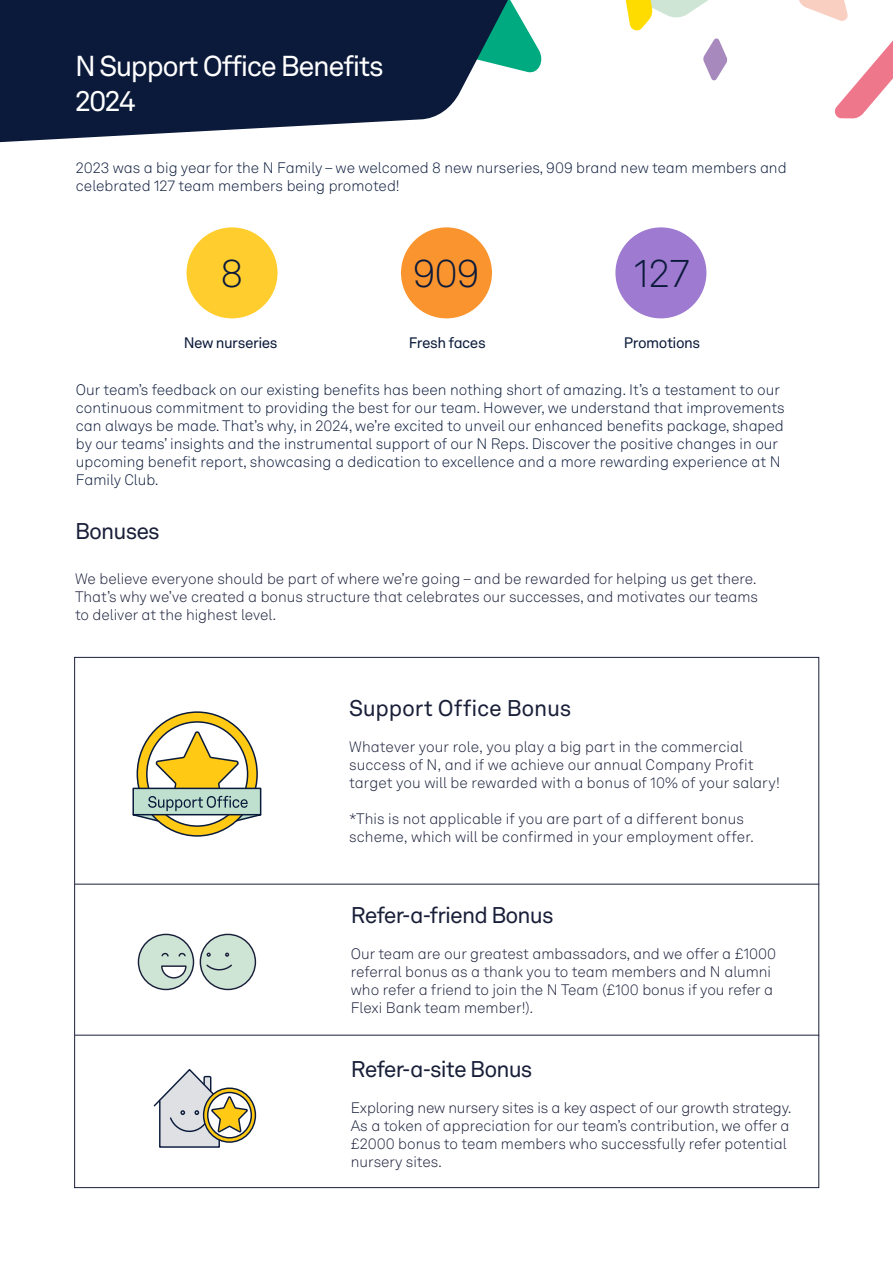
<style>
.page{position:relative;width:893px;height:1263px;background:#fff}
.page>*{position:absolute;margin:0;border:0;box-sizing:border-box;transform-origin:0 0}
.t1{font:300 39px "NNFC Akkurat";letter-spacing:-.015em;color:#0b1a3b}
.t2{font:28.5px/34.2px "NNFC Akkurat";letter-spacing:-.05em;color:#fff}
.t3{font:22.5px "NNFC Akkurat";letter-spacing:-.04em;color:#1a1f39}
.t4{font:22.5px "NNFC Akkurat";letter-spacing:-.01em;color:#1a1f39}
.t5{font:300 15px/18px "NNFC Akkurat";color:#1a1f39}
.t6{font:300 15px/18px "NNFC Akkurat";color:#0b1a3b}
.t7{font:15px "NNFC Akkurat";letter-spacing:-.035em;color:#0b1a3b}
</style>
<div class="page">
<svg style="left:799px;top:0;width:94px;height:118px"></svg>
<svg style="left:703px;top:38px;width:24px;height:43px"></svg>
<svg style="left:0;top:0;width:542px;height:143px;fill:#0b1a3b"></svg>
<svg style="left:625px;top:0;width:83px;height:31px"></svg>
<hr style="left:75px;top:1035px;width:744px;height:1px;background:#1a1f3a">
<hr style="left:75px;top:884px;width:744px;height:1px;background:#1a1f3a">
<div style="left:615px;top:227px;width:91px;height:91px;background:#9e7ad1;border-radius:50%"></div>
<div style="left:187px;top:227px;width:91px;height:91px;background:#ffce2e;border-radius:50%"></div>
<div style="left:401px;top:227px;width:91px;height:91px;background:#fa942e;border-radius:50%"></div>
<svg style="left:137px;top:712px;width:120px;height:124px"></svg>
<svg style="left:147px;top:722px;width:101px;height:104px"></svg>
<svg style="left:132px;top:730px;width:130px;height:97px"></svg>
<div style="left:200px;top:934px;width:55px;height:55px;background:#cee5d5;border-radius:50%"></div>
<div style="left:200px;top:934px;width:56px;height:56px;border:1px solid #1a1f3a;border-radius:50%"></div>
<svg style="left:207px;top:952px;width:4px;height:5px"></svg>
<svg style="left:225px;top:952px;width:4px;height:5px"></svg>
<svg style="left:206px;top:964px;width:26px;height:7px"></svg>
<div style="left:138px;top:934px;width:55px;height:55px;background:#cee5d5;border-radius:50%"></div>
<div style="left:138px;top:934px;width:56px;height:56px;border:1px solid #1a1f3a;border-radius:50%"></div>
<svg style="left:161px;top:953px;width:25px;height:4px"></svg>
<svg style="left:161px;top:965px;width:26px;height:14px"></svg>
<div style="left:159px;top:1099px;width:61px;height:49px;background:#dee0e3;border:1px solid #0a1a3b"></div>
<svg style="left:204px;top:1088px;width:51px;height:54px"></svg>
<svg style="left:208px;top:1092px;width:43px;height:46px"></svg>
<div style="left:207px;top:1092px;width:45px;height:46px;border:1px solid #0a1a3b;border-radius:50%"></div>
<svg style="left:153px;top:1069px;width:96px;height:65px"></svg>
<h2 class="t2" style="left:75px;top:48px;width:310px">N Support Office Benefits<br>2024</h2>
<p class="t6" style="left:76px;top:158px;width:712px">2023 was a big year for the N Family – we welcomed 8 new nurseries, 909 brand new team members and celebrated 127 team members being promoted!</p>
<h1 class="t1" style="left:220px;top:246px;width:24px">8</h1>
<h1 class="t1" style="left:413px;top:246px;width:68px">909</h1>
<h1 class="t1" style="left:635px;top:246px;width:56px">127</h1>
<p class="t7" style="left:184px;top:331px;width:95px">New nurseries</p>
<p class="t7" style="left:409px;top:331px;width:78px">Fresh faces</p>
<p class="t7" style="left:624px;top:331px;width:78px">Promotions</p>
<p class="t6" style="left:76px;top:381px;width:710px">Our team’s feedback on our existing benefits has been nothing short of amazing. It’s a testament to our continuous commitment to providing the best for our team. However, we understand that improvements can always be made. That’s why, in 2024, we’re excited to unveil our enhanced benefits package, shaped by our teams’ insights and the instrumental support of our N Reps. Discover the positive changes in our upcoming benefit report, showcasing a dedication to excellence and a more rewarding experience at N Family Club.</p>
<h3 class="t3" style="left:75px;top:515px;width:86px">Bonuses</h3>
<p class="t5" style="left:75px;top:570px;width:685px;text-align:justify">We believe everyone should be part of where we’re going – and be rewarded for helping us get there.<br>That’s why we’ve created a bonus structure that celebrates our successes, and motivates our teams to deliver at the highest level.</p>
<h3 class="t4" style="left:349px;top:691px;width:224px">Support Office Bonus</h3>
<p class="t5" style="left:349px;top:737px;width:432px">Whatever your role, you play a big part in the commercial success of N, and if we achieve our annual Company Profit target you will be rewarded with a bonus of 10% of your salary!</p>
<p class="t5" style="left:349px;top:809px;width:406px">*This is not applicable if you are part of a different bonus scheme, which will be confirmed in your employment offer.</p>
<h3 class="t3" style="left:351px;top:898px;width:204px">Refer-a-friend Bonus</h3>
<p class="t5" style="left:351px;top:944px;width:427px">Our team are our greatest ambassadors, and we offer a £1000 referral bonus as a thank you to team members and N alumni who refer a friend to join the N Team (£100 bonus if you refer a Flexi Bank team member!).</p>
<h3 class="t3" style="left:351px;top:1052px;width:183px">Refer-a-site Bonus</h3>
<p class="t5" style="left:351px;top:1098px;width:442px">Exploring new nursery sites is a key aspect of our growth strategy.<br>As a token of appreciation for our team’s contribution, we offer a £2000 bonus to team members who successfully refer potential nursery sites.</p>
</div>
